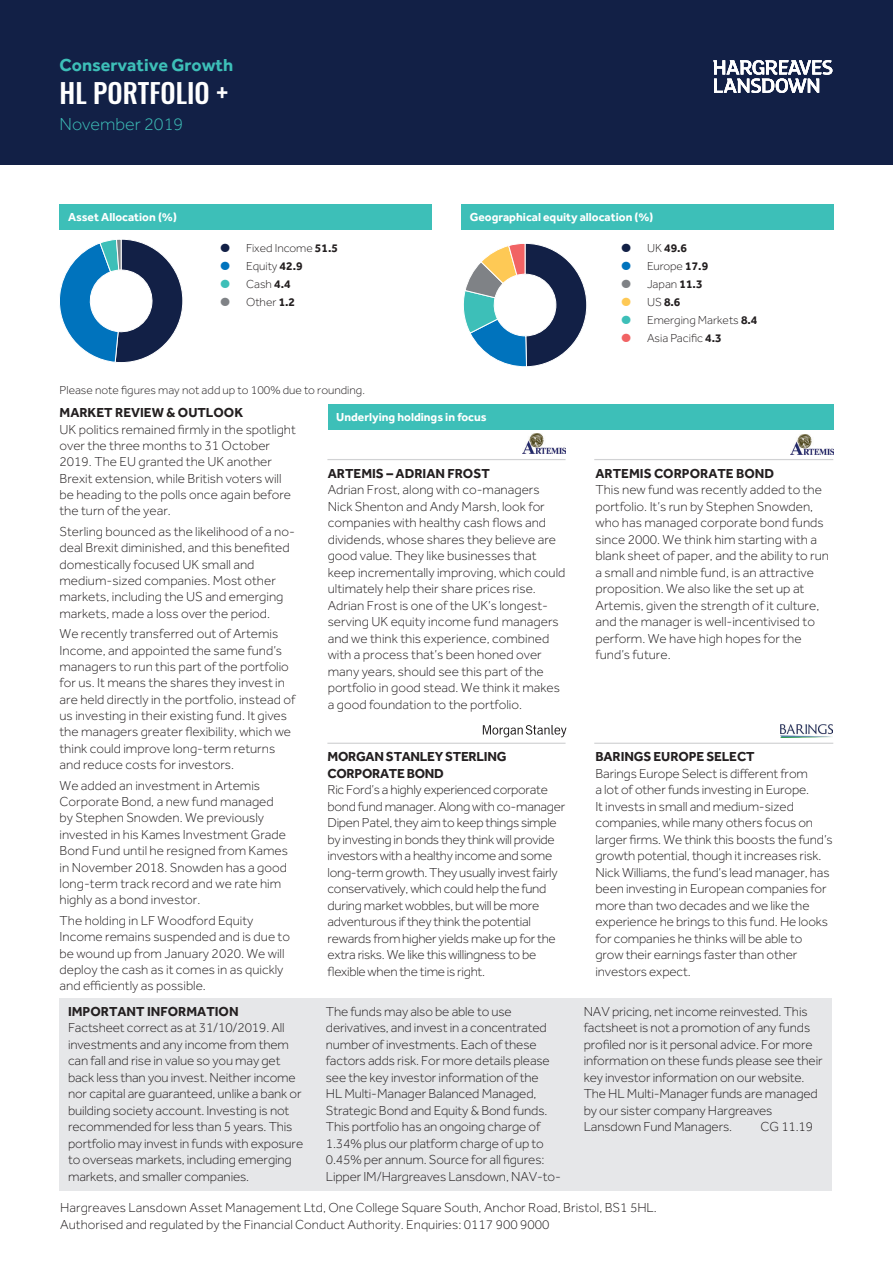
<style>
.page{position:relative;width:893px;height:1263px;background:#fff}
.page>*{position:absolute;margin:0;border:0;box-sizing:border-box;transform-origin:0 0}
.t1{font:500 27px "Oswald";color:#fff}
.t2{font:700 18px "Effra";color:#3dbfb8}
.t3{font:300 18px "Effra";color:#3dbfb8}
.t4{font:300 13.5px/16.5px "Effra";color:#231f20}
.t5{font:300 13.5px/16.5px "Effra";letter-spacing:-.02em;color:#231f20}
.t6{font:700 13.5px "Effra";color:#231f20}
.t7{font:700 13.5px/16.5px "Effra";letter-spacing:-.02em;color:#231f20}
.t8{font:300 12px "Effra";color:#231f20}
.t9{font:700 12px "Effra";color:#fff}
.t10{font:700 12px "Effra";color:#231f20}
.s1{color:#122046}
.s2{font-weight:700}
.s3{color:#0073bd}
.s4{color:#3dbfb8}
.s5{color:#7f8286}
.s6{font-weight:300}
.s7{color:#fec955}
.s8{color:#f16364}
</style>
<div class="page">
<img style="left:780px;top:724px;width:52px;height:14px">
<div style="left:0;top:0;width:893px;height:165px;background:#122046"></div>
<svg style="left:713px;top:60px;width:119px;height:33px"></svg>
<div style="left:461px;top:204px;width:372px;height:26px;background:#3dbfb8"></div>
<div style="left:60px;top:204px;width:372px;height:26px;background:#3dbfb8"></div>
<svg style="left:463px;top:243px;width:124px;height:124px"></svg>
<svg style="left:59px;top:239px;width:124px;height:124px"></svg>
<div style="left:328px;top:404px;width:505px;height:26px;background:#3dbfb8"></div>
<div style="left:60px;top:998px;width:772px;height:193px;background:#e6e7e9"></div>
<hr style="left:327px;top:459px;width:239px;height:1px;background:#d1d2d4">
<hr style="left:327px;top:743px;width:239px;height:1px;background:#d1d2d4">
<hr style="left:594px;top:459px;width:239px;height:1px;background:#d1d2d4">
<hr style="left:594px;top:743px;width:239px;height:1px;background:#d1d2d4">
<img style="left:523px;top:433px;width:42px;height:21px">
<img style="left:790px;top:434px;width:43px;height:21px">
<svg style="left:483px;top:725px;width:83px;height:12px"></svg>
<h2 class="t2" style="left:60px;top:54px;width:175px">Conservative Growth</h2>
<h1 class="t1" style="left:60px;top:79px;width:170px">HL PORTFOLIO +</h1>
<h2 class="t3" style="left:60px;top:114px;width:125px">November 2019</h2>
<p class="t9" style="left:68px;top:210px;width:110px">Asset Allocation (%)</p>
<p class="t9" style="left:470px;top:210px;width:185px">Geographical equity allocation (%)</p>
<p class="t8" style="left:221px;top:241px;width:119px"><span class="s1">●</span> Fixed Income <span class="s2">51.5</span></p>
<p class="t8" style="left:221px;top:259px;width:84px"><span class="s3">●</span> Equity <span class="s2">42.9</span></p>
<p class="t8" style="left:221px;top:277px;width:72px"><span class="s4">●</span> Cash <span class="s2">4.4</span></p>
<p class="t8" style="left:221px;top:295px;width:76px"><span class="s5">●</span> Other <span class="s2">1.2</span></p>
<p class="t10" style="left:621px;top:241px;width:67px"><span class="s1">●</span> <span class="s6">UK</span> 49.6</p>
<p class="t8" style="left:621px;top:259px;width:88px"><span class="s3">●</span> Europe <span class="s2">17.9</span></p>
<p class="t8" style="left:621px;top:277px;width:83px"><span class="s5">●</span> Japan <span class="s2">11.3</span></p>
<p class="t10" style="left:621px;top:295px;width:61px"><span class="s7">●</span> <span class="s6">US</span> 8.6</p>
<p class="t8" style="left:621px;top:313px;width:138px"><span class="s4">●</span> Emerging Markets <span class="s2">8.4</span></p>
<p class="t8" style="left:621px;top:331px;width:102px"><span class="s8">●</span> Asia Pacific <span class="s2">4.3</span></p>
<p class="t8" style="left:60px;top:383px;width:307px">Please note figures may not add up to 100% due to rounding.</p>
<p class="t6" style="left:60px;top:404px;width:185px">MARKET REVIEW &amp; OUTLOOK</p>
<p class="t4" style="left:60px;top:421px;width:238px">UK politics remained firmly in the spotlight over the three months to 31 October 2019. The EU granted the UK another Brexit extension, while British voters will be heading to the polls once again before the turn of the year.</p>
<p class="t4" style="left:60px;top:523px;width:237px">Sterling bounced as the likelihood of a no&shy;deal Brexit diminished, and this benefited domestically focused UK small and medium-sized companies. Most other markets, including the US and emerging markets, made a loss over the period.</p>
<p class="t4" style="left:60px;top:626px;width:237px">We recently transferred out of Artemis Income, and appointed the same fund’s managers to run this part of the portfolio for us. It means the shares they invest in are held directly in the portfolio, instead of us investing in their existing fund. It gives the managers greater flexibility, which we think could improve long-term returns and reduce costs for investors.</p>
<p class="t4" style="left:60px;top:777px;width:230px">We added an investment in Artemis Corporate Bond, a new fund managed by Stephen Snowden. We previously invested in his Kames Investment Grade Bond Fund until he resigned from Kames in November 2018. Snowden has a good long-term track record and we rate him highly as a bond investor.</p>
<p class="t4" style="left:60px;top:912px;width:232px">The holding in LF Woodford Equity Income remains suspended and is due to be wound up from January 2020. We will deploy the cash as it comes in as quickly and efficiently as possible.</p>
<p class="t9" style="left:336px;top:410px;width:152px">Underlying holdings in focus</p>
<p class="t6" style="left:328px;top:465px;width:164px">ARTEMIS – ADRIAN FROST</p>
<p class="t4" style="left:328px;top:481px;width:239px">Adrian Frost, along with co-managers Nick Shenton and Andy Marsh, look for companies with healthy cash flows and dividends, whose shares they believe are good value. They like businesses that keep incrementally improving, which could ultimately help their share prices rise.<br>Adrian Frost is one of the UK’s longest&shy;serving UK equity income fund managers and we think this experience, combined with a process that’s been honed over many years, should see this part of the portfolio in good stead. We think it makes a good foundation to the portfolio.</p>
<p class="t7" style="left:328px;top:748px;width:180px">MORGAN STANLEY STERLING<br>CORPORATE BOND</p>
<p class="t5" style="left:328px;top:781px;width:239px">Ric Ford’s a highly experienced corporate bond fund manager. Along with co-manager Dipen Patel, they aim to keep things simple by investing in bonds they think will provide investors with a healthy income and some long-term growth. They usually invest fairly conservatively, which could help the fund during market wobbles, but will be more adventurous if they think the potential rewards from higher yields make up for the extra risks. We like this willingness to be flexible when the time is right.</p>
<p class="t6" style="left:595px;top:465px;width:180px">ARTEMIS CORPORATE BOND</p>
<p class="t4" style="left:595px;top:481px;width:235px">This new fund was recently added to the portfolio. It’s run by Stephen Snowden, who has managed corporate bond funds since 2000. We think him starting with a blank sheet of paper, and the ability to run a small and nimble fund, is an attractive proposition. We also like the set up at Artemis, given the strength of it culture, and the manager is well-incentivised to perform. We have high hopes for the fund’s future.</p>
<p class="t6" style="left:595px;top:749px;width:161px">BARINGS EUROPE SELECT</p>
<p class="t4" style="left:595px;top:765px;width:239px">Barings Europe Select is different from<br>a lot of other funds investing in Europe.<br>It invests in small and medium-sized companies, while many others focus on larger firms. We think this boosts the fund’s growth potential, though it increases risk.<br>Nick Williams, the fund’s lead manager, has been investing in European companies for more than two decades and we like the experience he brings to this fund. He looks for companies he thinks will be able to grow their earnings faster than other investors expect.</p>
<p class="t6" style="left:68px;top:1003px;width:172px">IMPORTANT INFORMATION</p>
<p class="t4" style="left:68px;top:1019px;width:237px">Factsheet correct as at 31/10/2019. All investments and any income from them can fall and rise in value so you may get back less than you invest. Neither income nor capital are guaranteed, unlike a bank or building society account. Investing is not recommended for less than 5 years. This portfolio may invest in funds with exposure to overseas markets, including emerging markets, and smaller companies.</p>
<p class="t4" style="left:326px;top:1003px;width:237px">The funds may also be able to use derivatives, and invest in a concentrated number of investments. Each of these factors adds risk. For more details please see the key investor information of the<br>HL Multi-Manager Balanced Managed, Strategic Bond and Equity &amp; Bond funds.<br>This portfolio has an ongoing charge of 1.34% plus our platform charge of up to 0.45% per annum. Source for all figures:<br>Lipper IM/Hargreaves Lansdown, NAV-to-</p>
<p class="t4" style="left:584px;top:1003px;width:240px">NAV pricing, net income reinvested. This factsheet is not a promotion of any funds profiled nor is it personal advice. For more information on these funds please see their key investor information on our website.<br>The HL Multi-Manager funds are managed by our sister company Hargreaves Lansdown Fund Managers.</p>
<p class="t4" style="left:761px;top:1118px;width:54px">CG 11.19</p>
<p class="t4" style="left:60px;top:1200px;width:598px">Hargreaves Lansdown Asset Management Ltd, One College Square South, Anchor Road, Bristol, BS1 5HL.<br>Authorised and regulated by the Financial Conduct Authority. Enquiries: 0117 900 9000</p>
</div>
